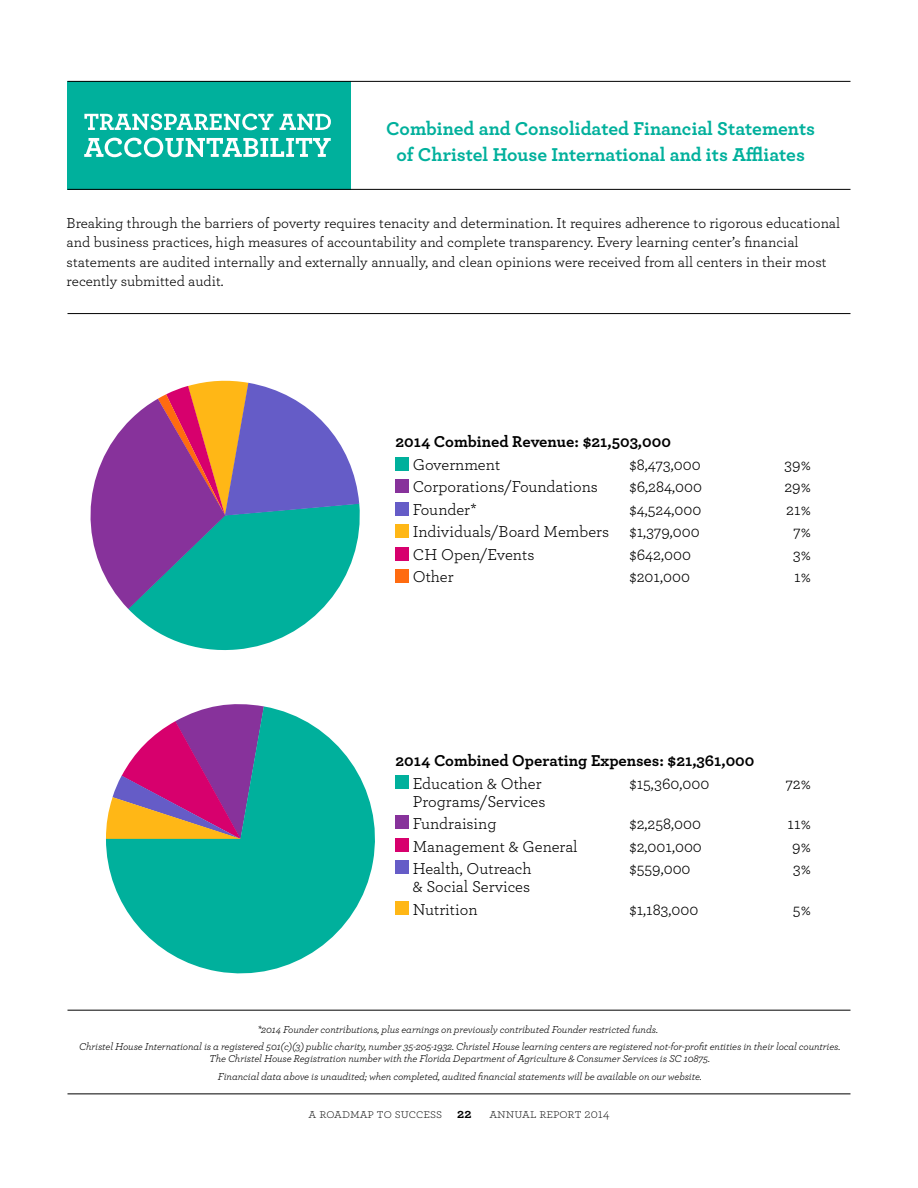
<style>
.page{position:relative;width:918px;height:1188px;background:#fff}
.page>*{position:absolute;margin:0;border:0;box-sizing:border-box;transform-origin:0 0}
.t1{font:700 19.5px/25.5px "Archer";color:#00b09c;text-align:center}
.t2{font:16.5px/22.5px "Archer";color:#000}
.t3{font:700 16.5px "Archer";color:#000}
.t4{font:15px/19.5px "Archer";color:#000}
.t5{font:300 13.5px "Archer";color:#000}
.t6{font:italic 10.5px/17.4px "Archer";letter-spacing:-.01em;color:#000;text-align:center}
.s1{font-weight:700}
</style>
<div class="page">
<div style="left:68px;top:81px;width:283px;height:109px;background:#00b09c"></div>
<hr style="left:68px;top:1094px;width:782px;height:1px;background:#000">
<hr style="left:68px;top:313px;width:782px;height:1px;background:#000">
<hr style="left:68px;top:1010px;width:782px;height:1px;background:#000">
<div style="left:395px;top:457px;width:14px;height:13px;background:#00b09c"></div>
<div style="left:395px;top:479px;width:14px;height:14px;background:#87329b"></div>
<div style="left:395px;top:502px;width:14px;height:13px;background:#655cc7"></div>
<div style="left:395px;top:524px;width:14px;height:14px;background:#ffb716"></div>
<div style="left:395px;top:547px;width:14px;height:13px;background:#d7006d"></div>
<div style="left:395px;top:569px;width:14px;height:14px;background:#ff6b10"></div>
<div style="left:395px;top:775px;width:14px;height:14px;background:#00b09c"></div>
<div style="left:395px;top:816px;width:14px;height:13px;background:#87329b"></div>
<div style="left:395px;top:838px;width:14px;height:14px;background:#d7006d"></div>
<div style="left:395px;top:861px;width:14px;height:13px;background:#655cc7"></div>
<div style="left:395px;top:901px;width:14px;height:14px;background:#ffb716"></div>
<svg style="left:84px;top:138px;width:247px;height:19px"></svg>
<svg style="left:84px;top:114px;width:247px;height:16px"></svg>
<svg style="left:106px;top:706px;width:269px;height:268px;fill:#00b09c"></svg>
<svg style="left:90px;top:380px;width:270px;height:271px"></svg>
<hr style="left:68px;top:81px;width:782px;height:1px;background:#000">
<hr style="left:68px;top:189px;width:782px;height:1px;background:#000">
<h1 class="t1" style="left:386px;top:115px;width:430px">Combined and Consolidated Financial Statements of Christel House International and its Affliates</h1>
<p class="t4" style="left:67px;top:213px;width:775px">Breaking through the barriers of poverty requires tenacity and determination. It requires adherence to rigorous educational and business practices, high measures of accountability and complete transparency. Every learning center’s financial statements are audited internally and externally annually, and clean opinions were received from all centers in their most recently submitted audit.</p>
<h2 class="t3" style="left:395px;top:429px;width:277px">2014 Combined Revenue: $21,503,000</h2>
<h2 class="t2" style="left:413px;top:452px;width:89px">Government</h2>
<h2 class="t2" style="left:629px;top:452px;width:73px">$8,473,000</h2>
<h2 class="t2" style="left:784px;top:452px;width:28px">39%</h2>
<h2 class="t2" style="left:413px;top:475px;width:187px">Corporations/Foundations</h2>
<h2 class="t2" style="left:629px;top:475px;width:74px">$6,284,000</h2>
<h2 class="t2" style="left:784px;top:475px;width:28px">29%</h2>
<h2 class="t2" style="left:413px;top:497px;width:65px">Founder*</h2>
<h2 class="t2" style="left:629px;top:497px;width:73px">$4,524,000</h2>
<h2 class="t2" style="left:786px;top:497px;width:26px">21%</h2>
<h2 class="t2" style="left:413px;top:520px;width:289px">Individuals/Board Members $1,379,000</h2>
<h2 class="t2" style="left:793px;top:520px;width:19px">7%</h2>
<h2 class="t2" style="left:413px;top:542px;width:123px">CH Open/Events</h2>
<h2 class="t2" style="left:629px;top:542px;width:63px">$642,000</h2>
<h2 class="t2" style="left:793px;top:542px;width:20px">3%</h2>
<h2 class="t2" style="left:413px;top:565px;width:42px">Other</h2>
<h2 class="t2" style="left:629px;top:565px;width:62px">$201,000</h2>
<h2 class="t2" style="left:794px;top:565px;width:18px">1%</h2>
<h2 class="t3" style="left:395px;top:748px;width:360px">2014 Combined Operating Expenses: $21,361,000</h2>
<h2 class="t2" style="left:413px;top:771px;width:130px">Education &amp; Other</h2>
<h2 class="t2" style="left:629px;top:771px;width:81px">$15,360,000</h2>
<h2 class="t2" style="left:786px;top:771px;width:27px">72%</h2>
<h2 class="t2" style="left:413px;top:789px;width:134px">Programs/Services<br>Fundraising</h2>
<h2 class="t2" style="left:629px;top:812px;width:73px">$2,258,000</h2>
<h2 class="t2" style="left:788px;top:812px;width:25px">11%</h2>
<h2 class="t2" style="left:413px;top:834px;width:166px">Management &amp; General</h2>
<h2 class="t2" style="left:629px;top:834px;width:74px">$2,001,000</h2>
<h2 class="t2" style="left:792px;top:834px;width:20px">9%</h2>
<h2 class="t2" style="left:413px;top:857px;width:120px">Health, Outreach</h2>
<h2 class="t2" style="left:629px;top:857px;width:63px">$559,000</h2>
<h2 class="t2" style="left:793px;top:857px;width:20px">3%</h2>
<h2 class="t2" style="left:413px;top:875px;width:119px">&amp; Social Services<br>Nutrition</h2>
<h2 class="t2" style="left:629px;top:897px;width:70px">$1,183,000</h2>
<h2 class="t2" style="left:793px;top:897px;width:20px">5%</h2>
<p class="t6" style="left:79px;top:1020px;width:763px">*2014 Founder contributions, plus earnings on previously contributed Founder restricted funds.<br>Christel House International is a registered 501(c)(3) public charity, number 35-205-1932. Christel House learning centers are registered not-for-profit entities in their local countries.</p>
<p class="t6" style="left:209px;top:1049px;width:502px">The Christel House Registration number with the Florida Department of Agriculture &amp; Consumer Services is SC 10875.<br>Financial data above is unaudited; when completed, audited financial statements will be available on our website.</p>
<p class="t5" style="left:309px;top:1104px;width:164px">a roadmap to success <span class="s1">22</span></p>
<p class="t5" style="left:489px;top:1104px;width:122px">annual report 2014</p>
</div>
